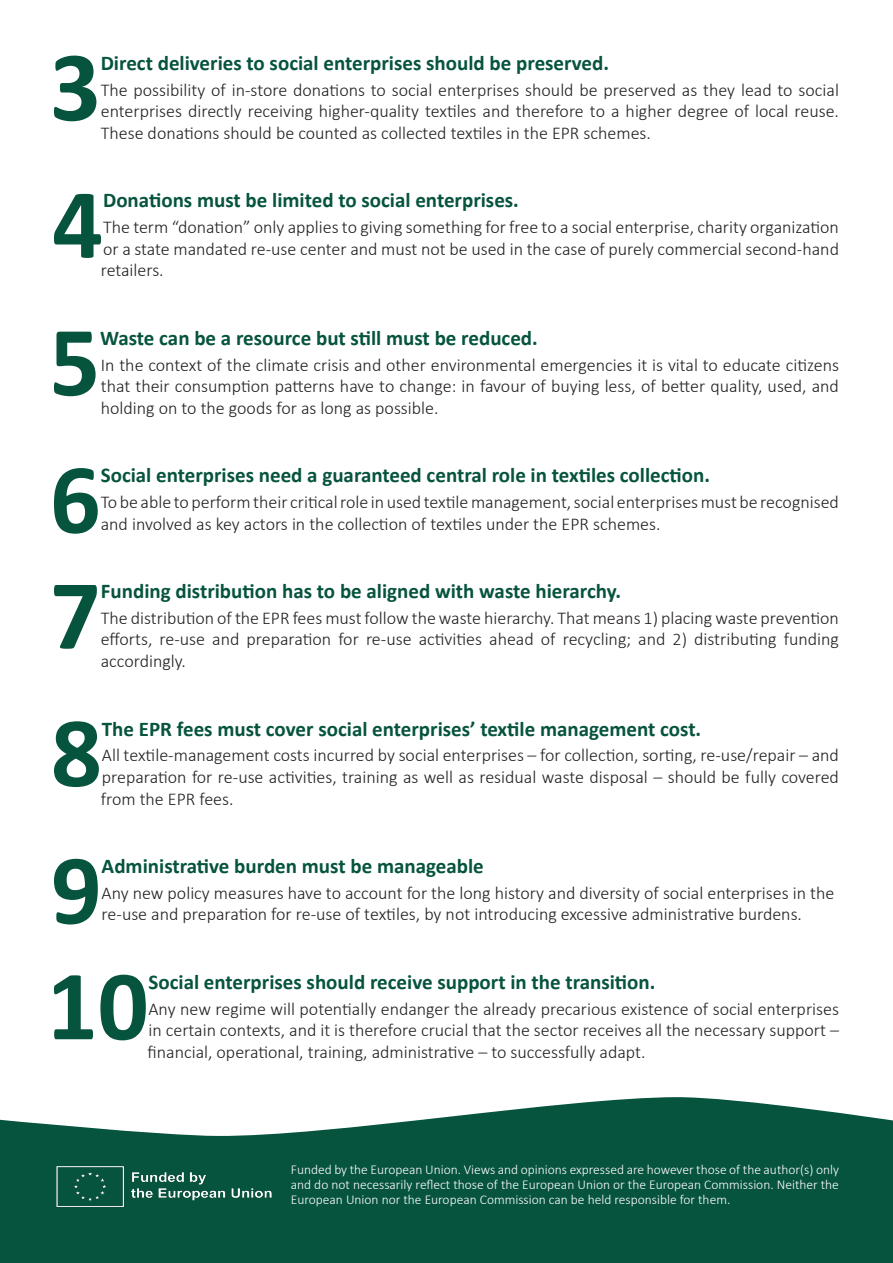
<style>
.page{position:relative;width:893px;height:1263px;background:#fff}
.page>*{position:absolute;margin:0;border:0;box-sizing:border-box;transform-origin:0 0}
.number{font:700 100.35px "Calibri";color:#06533e}
.number-2{font:700 21px "Calibri";color:#06533e}
.t1{font:300 18px/21.6px "Calibri";color:#231f20;text-align:justify}
.t2{font:300 13.5px/15px "Calibri";color:#fff;text-align:justify}
</style>
<div class="page">
<svg style="left:0;top:1097px;width:893px;height:166px;background:#276957"></svg>
<img style="left:54px;top:1164px;width:227px;height:45px">
<p class="number" style="left:50px;top:16px;width:52px">3</p>
<p class="number-2" style="left:101px;top:48px;width:510px">Direct deliveries to social enterprises should be preserved.</p>
<p class="t1" style="left:101px;top:79px;width:740px">The possibility of in-store donations to social enterprises should be preserved as they lead to social enterprises directly receiving higher-quality textiles and therefore to a higher degree of local reuse.<br>These donations should be counted as collected textiles in the EPR schemes.</p>
<p class="number" style="left:52px;top:153px;width:52px">4</p>
<p class="number-2" style="left:103px;top:185px;width:417px">Donations must be limited to social enterprises.</p>
<p class="t1" style="left:101px;top:216px;width:740px">The term “donation” only applies to giving something for free to a social enterprise, charity organization or a state mandated re-use center and must not be used in the case of purely commercial second-hand retailers.</p>
<p class="number" style="left:49px;top:291px;width:52px">5</p>
<p class="number-2" style="left:100px;top:323px;width:439px">Waste can be a resource but still must be reduced.</p>
<p class="t1" style="left:101px;top:354px;width:740px">In the context of the climate crisis and other environmental emergencies it is vital to educate citizens that their consumption patterns have to change: in favour of buying less, of better quality, used, and holding on to the goods for as long as possible.</p>
<p class="number" style="left:50px;top:428px;width:52px">6</p>
<p class="number-2" style="left:101px;top:460px;width:611px">Social enterprises need a guaranteed central role in textiles collection.</p>
<p class="t1" style="left:101px;top:491px;width:740px">To be able to perform their critical role in used textile management, social enterprises must be recognised and involved as key actors in the collection of textiles under the EPR schemes.</p>
<p class="number" style="left:50px;top:544px;width:52px">7</p>
<p class="number-2" style="left:101px;top:576px;width:522px">Funding distribution has to be aligned with waste hierarchy.</p>
<p class="t1" style="left:101px;top:607px;width:740px">The distribution of the EPR fees must follow the waste hierarchy. That means 1) placing waste prevention efforts, re-use and preparation for re-use activities ahead of recycling; and 2) distributing funding accordingly.</p>
<p class="number" style="left:51px;top:682px;width:52px">8</p>
<p class="number-2" style="left:102px;top:714px;width:601px">The EPR fees must cover social enterprises’ textile management cost.</p>
<p class="t1" style="left:101px;top:744px;width:740px">All textile-management costs incurred by social enterprises – for collection, sorting, re-use/repair – and preparation for re-use activities, training as well as residual waste disposal – should be fully covered from the EPR fees.</p>
<p class="number" style="left:51px;top:819px;width:52px">9</p>
<p class="number-2" style="left:102px;top:851px;width:384px">Administrative burden must be manageable</p>
<p class="t1" style="left:102px;top:882px;width:734px">Any new policy measures have to account for the long history and diversity of social enterprises in the re-use and preparation for re-use of textiles, by not introducing excessive administrative burdens.</p>
<p class="number" style="left:47px;top:935px;width:103px">10</p>
<p class="number-2" style="left:149px;top:967px;width:508px">Social enterprises should receive support in the transition.</p>
<p class="t1" style="left:148px;top:998px;width:693px">Any new regime will potentially endanger the already precarious existence of social enterprises in certain contexts, and it is therefore crucial that the sector receives all the necessary support – financial, operational, training, administrative – to successfully adapt.</p>
<p class="t2" style="left:291px;top:1162px;width:550px">Funded by the European Union. Views and opinions expressed are however those of the author(s) only and do not necessarily reflect those of the European Union or the European Commission. Neither the European Union nor the European Commission can be held responsible for them.</p>
</div>
